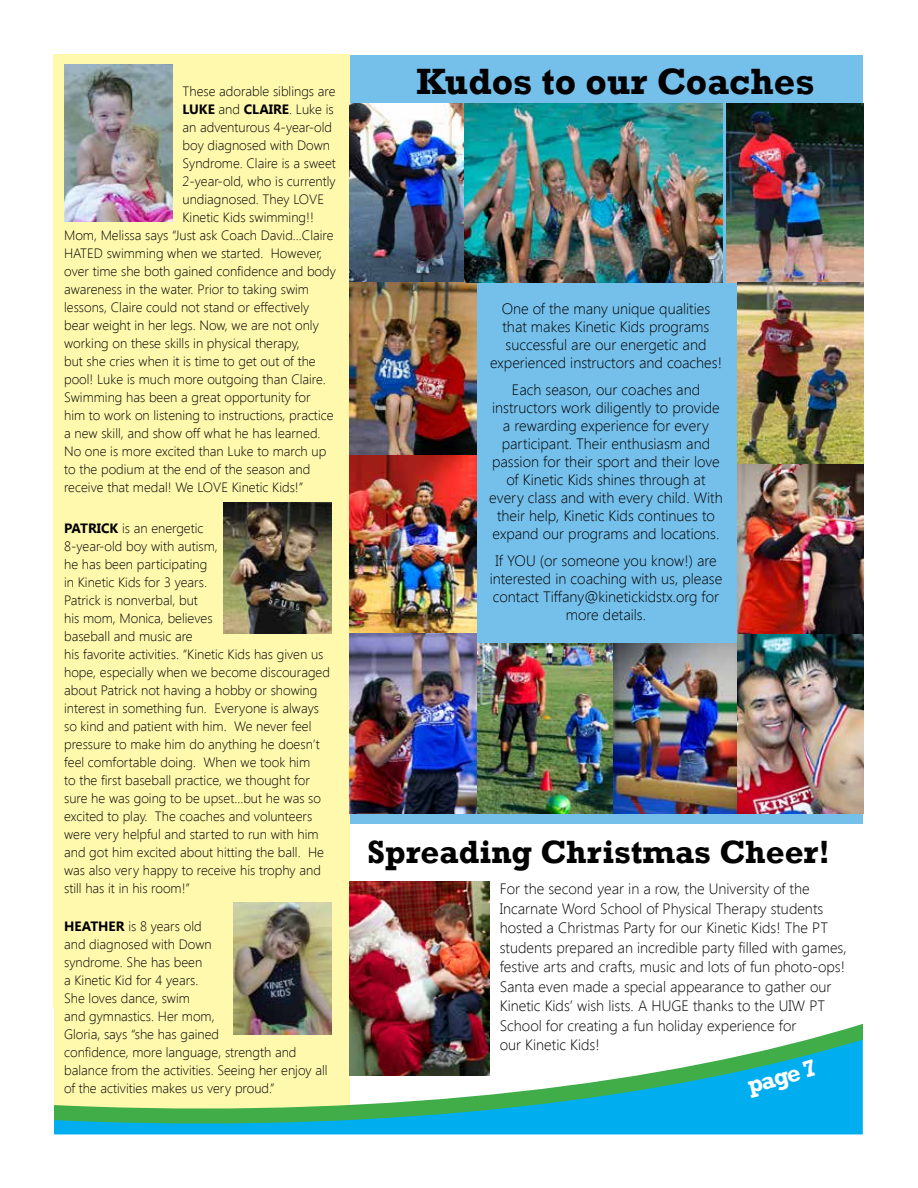
<style>
.page{position:relative;width:918px;height:1188px;background:#fff}
.page>*{position:absolute;margin:0;border:0;box-sizing:border-box;transform-origin:0 0}
.t1{font:700 37.5px "Rockwell";color:#000}
.t2{font:700 33px "Rockwell";color:#000}
.t3{font:300 15px/18px "Segoe UI";color:#000;text-align:center}
.t4{font:300 13.5px/18px "Segoe UI";color:#000}
.t5{font:700 13.5px "Segoe UI";color:#000}
.s1{font-weight:300}
.s2{font-weight:700}
</style>
<div class="page">
<div style="left:349px;top:55px;width:514px;height:769px;background:#75c0eb"></div>
<div style="left:53px;top:54px;width:296px;height:1064px;background:#fff9ae"></div>
<img style="left:349px;top:881px;width:140px;height:131px">
<svg style="left:53px;top:1012px;width:810px;height:123px"></svg>
<img style="left:726px;top:104px;width:137px;height:178px">
<img style="left:224px;top:503px;width:108px;height:130px">
<img style="left:349px;top:104px;width:374px;height:178px">
<img style="left:349px;top:282px;width:127px;height:174px">
<img style="left:349px;top:456px;width:127px;height:358px">
<img style="left:737px;top:282px;width:126px;height:532px">
<img style="left:476px;top:643px;width:261px;height:171px">
<img style="left:64px;top:64px;width:108px;height:158px">
<img style="left:233px;top:903px;width:99px;height:132px">
<svg style="left:747px;top:1059px;width:70px;height:39px;background:#05ade0"></svg>
<p class="t4" style="left:183px;top:82px;width:154px">These adorable siblings are</p>
<p class="t5" style="left:183px;top:100px;width:153px">LUKE <span class="s1">and</span> CLAIRE<span class="s1">. Luke is</span></p>
<p class="t4" style="left:183px;top:118px;width:151px">an adventurous 4-year-old</p>
<p class="t4" style="left:183px;top:136px;width:149px">boy diagnosed with Down</p>
<p class="t4" style="left:183px;top:154px;width:155px">Syndrome. Claire is a sweet</p>
<p class="t4" style="left:183px;top:172px;width:155px">2-year-old, who is currently</p>
<p class="t4" style="left:183px;top:190px;width:143px">undiagnosed. They LOVE</p>
<p class="t4" style="left:183px;top:208px;width:133px">Kinetic Kids swimming!!</p>
<p class="t4" style="left:64px;top:226px;width:271px">Mom, Melissa says “Just ask Coach David...Claire</p>
<p class="t4" style="left:64px;top:244px;width:260px">HATED swimming when we started. However,</p>
<p class="t4" style="left:64px;top:262px;width:273px">over time she both gained confidence and body</p>
<p class="t4" style="left:64px;top:280px;width:246px">awareness in the water. Prior to taking swim</p>
<p class="t4" style="left:64px;top:298px;width:247px">lessons, Claire could not stand or effectively</p>
<p class="t4" style="left:64px;top:316px;width:256px">bear weight in her legs. Now, we are not only</p>
<p class="t4" style="left:64px;top:334px;width:237px">working on these skills in physical therapy,</p>
<p class="t4" style="left:64px;top:352px;width:253px">but she cries when it is time to get out of the</p>
<p class="t4" style="left:64px;top:370px;width:263px">pool! Luke is much more outgoing than Claire.</p>
<p class="t4" style="left:64px;top:388px;width:248px">Swimming has been a great opportunity for</p>
<p class="t4" style="left:64px;top:406px;width:271px">him to work on listening to instructions, practice</p>
<p class="t4" style="left:64px;top:424px;width:258px">a new skill, and show off what he has learned.</p>
<p class="t4" style="left:64px;top:442px;width:264px">No one is more excited than Luke to march up</p>
<p class="t4" style="left:64px;top:460px;width:248px">to the podium at the end of the season and</p>
<p class="t4" style="left:64px;top:478px;width:241px">receive that medal! We LOVE Kinetic Kids!”</p>
<p class="t4" style="left:64px;top:519px;width:267px"><span class="s2">PATRICK</span> is an energetic<br>8-year-old boy with autism,<br>he has been participating<br>in Kinetic Kids for 3 years.<br>Patrick is nonverbal, but<br>his mom, Monica, believes<br>baseball and music are<br>his favorite activities. “Kinetic Kids has given us hope, especially when we become discouraged about Patrick not having a hobby or showing interest in something fun. Everyone is always so kind and patient with him. We never feel pressure to make him do anything he doesn’t feel comfortable doing. When we took him<br>to the first baseball practice, we thought for sure he was going to be upset...but he was so excited to play. The coaches and volunteers were very helpful and started to run with him and got him excited about hitting the ball. He was also very happy to receive his trophy and still has it in his room!”</p>
<p class="t4" style="left:64px;top:916px;width:265px;text-indent:64px">is 8 years old<br>and diagnosed with Down<br>syndrome. She has been<br>a Kinetic Kid for 4 years.<br>She loves dance, swim<br>and gymnastics. Her mom,<br>Gloria, says “she has gained<br>confidence, more language, strength and balance from the activities. Seeing her enjoy all of the activities makes us very proud.”</p>
<p class="t5" style="left:64px;top:916px;width:20px">HEATHER</p>
<h1 class="t1" style="left:416px;top:59px;width:400px">Kudos to our Coaches</h1>
<p class="t3" style="left:490px;top:300px;width:233px">One of the many unique qualities that makes Kinetic Kids programs successful are our energetic and experienced instructors and coaches!</p>
<p class="t3" style="left:489px;top:381px;width:235px">Each season, our coaches and instructors work diligently to provide a rewarding experience for every participant. Their enthusiasm and passion for their sport and their love of Kinetic Kids shines through at every class and with every child. With their help, Kinetic Kids continues to expand our programs and locations.</p>
<p class="t3" style="left:490px;top:552px;width:234px">If YOU (or someone you know!) are interested in coaching with us, please contact Tiffany@kinetickidstx.org for more details.</p>
<h2 class="t2" style="left:368px;top:832px;width:464px">Spreading Christmas Cheer!</h2>
<p class="t3" style="left:500px;top:879px;width:348px;line-height:19.5px;text-align:left">For the second year in a row, the University of the Incarnate Word School of Physical Therapy students hosted a Christmas Party for our Kinetic Kids! The PT students prepared an incredible party filled with games, festive arts and crafts, music and lots of fun photo-ops!<br>Santa even made a special appearance to gather our Kinetic Kids’ wish lists. A HUGE thanks to the UIW PT School for creating a fun holiday experience for<br>our Kinetic Kids!</p>
</div>
